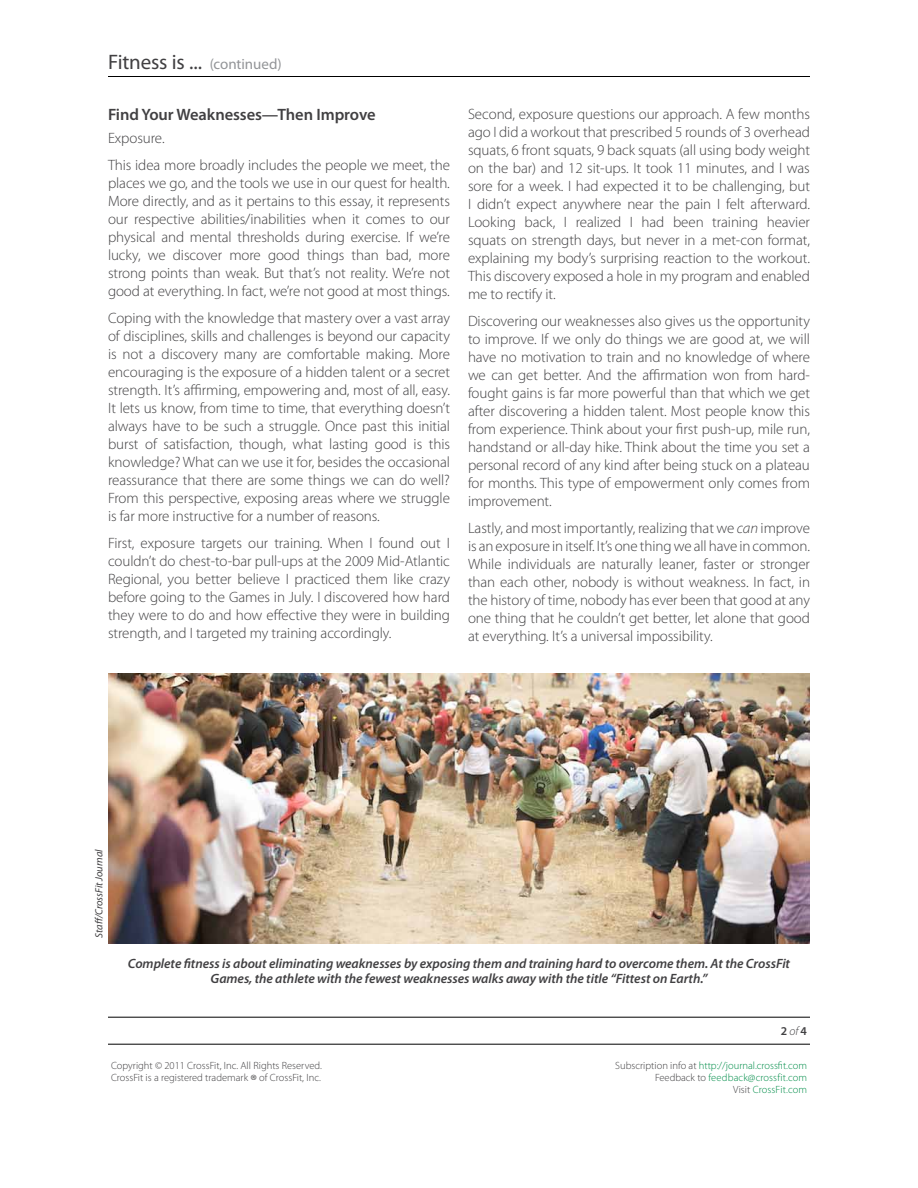
<style>
.page{position:relative;width:918px;height:1188px;background:#fff}
.page>*{position:absolute;margin:0;border:0;box-sizing:border-box;transform-origin:0 0}
.t1{font:21px "Myriad Pro";letter-spacing:-.01em;color:#414042}
.t2{font:600 16.5px "Myriad Pro";letter-spacing:-.005em;color:#414042}
.t3{font:300 15px/18px "Myriad Pro";letter-spacing:-.005em;color:#414042;text-align:justify}
.t4{font:italic 600 13.5px/15px "Myriad Pro";letter-spacing:-.005em;color:#414042;text-align:center}
.t5{font:600 12px "Myriad Pro";color:#414042}
.t6{font:300 10.5px/12px "Myriad Pro";color:#008d49;text-align:right}
.t7{font:300 10.5px/12px "Myriad Pro";color:#414042}
.t8{font:italic 10.5px "Myriad Pro";letter-spacing:-.005em;color:#414042}
.s1{font-size:15px;color:#939598}
.s2{font-style:italic}
.s3{font-weight:300;font-style:italic}
.s4{font-size:16.5px}
.s5{color:#414042}
</style>
<div class="page">
<hr style="left:108px;top:76px;width:702px;height:1px;background:#000">
<hr style="left:108px;top:1017px;width:702px;height:1px;background:#000">
<hr style="left:108px;top:1044px;width:702px;height:1px;background:#000">
<img style="left:108px;top:673px;width:702px;height:270px">
<h1 class="t1" style="left:108px;top:49px;width:175px">Fitness is ... <span class="s1">(continued)</span></h1>
<p class="t2" style="left:108px;top:104px;width:269px">Find Your Weaknesses—Then Improve</p>
<p class="t3" style="left:108px;top:125px;width:344px;line-height:27px">Exposure.<br>This idea more broadly includes the people we meet, the</p>
<p class="t3" style="left:108px;top:174px;width:344px">places we go, and the tools we use in our quest for health.<br>More directly, and as it pertains to this essay, it represents our respective abilities/inabilities when it comes to our physical and mental thresholds during exercise. If we’re lucky, we discover more good things than bad, more strong points than weak. But that’s not reality. We’re not good at everything. In fact, we’re not good at most things.</p>
<p class="t3" style="left:108px;top:309px;width:344px">Coping with the knowledge that mastery over a vast array of disciplines, skills and challenges is beyond our capacity is not a discovery many are comfortable making. More encouraging is the exposure of a hidden talent or a secret strength. It’s affirming, empowering and, most of all, easy.<br>It lets us know, from time to time, that everything doesn’t always have to be such a struggle. Once past this initial burst of satisfaction, though, what lasting good is this knowledge? What can we use it for, besides the occasional reassurance that there are some things we can do well?<br>From this perspective, exposing areas where we struggle is far more instructive for a number of reasons.</p>
<p class="t3" style="left:108px;top:534px;width:344px">First, exposure targets our training. When I found out I couldn’t do chest-to-bar pull-ups at the 2009 Mid-Atlantic Regional, you better believe I practiced them like crazy before going to the Games in July. I discovered how hard they were to do and how effective they were in building strength, and I targeted my training accordingly.</p>
<p class="t3" style="left:468px;top:106px;width:344px">Second, exposure questions our approach. A few months ago I did a workout that prescribed 5 rounds of 3 overhead squats, 6 front squats, 9 back squats (all using body weight on the bar) and 12 sit-ups. It took 11 minutes, and I was sore for a week. I had expected it to be challenging, but I didn’t expect anywhere near the pain I felt afterward.<br>Looking back, I realized I had been training heavier squats on strength days, but never in a met-con format, explaining my body’s surprising reaction to the workout.<br>This discovery exposed a hole in my program and enabled me to rectify it.</p>
<p class="t3" style="left:468px;top:313px;width:344px">Discovering our weaknesses also gives us the opportunity to improve. If we only do things we are good at, we will have no motivation to train and no knowledge of where we can get better. And the affirmation won from hard&shy;fought gains is far more powerful than that which we get after discovering a hidden talent. Most people know this from experience. Think about your first push-up, mile run, handstand or all-day hike. Think about the time you set a personal record of any kind after being stuck on a plateau for months. This type of empowerment only comes from improvement.</p>
<p class="t3" style="left:468px;top:520px;width:344px">Lastly, and most importantly, realizing that we <span class="s2">can</span> improve is an exposure in itself. It’s one thing we all have in common.<br>While individuals are naturally leaner, faster or stronger than each other, nobody is without weakness. In fact, in the history of time, nobody has ever been that good at any one thing that he couldn’t get better, let alone that good at everything. It’s a universal impossibility.</p>
<p class="t8" style="left:92px;top:938px;width:90px;rotate:-90deg">Staff/CrossFit Journal</p>
<p class="t4" style="left:128px;top:956px;width:664px">Complete fitness is about eliminating weaknesses by exposing them and training hard to overcome them. At the CrossFit<br>Games, the athlete with the fewest weaknesses walks away with the title “Fittest on Earth.”</p>
<p class="t5" style="left:781px;top:1023px;width:28px">2 <span class="s3">of</span> 4</p>
<p class="t7" style="left:111px;top:1060px;width:212px">Copyright © 2011 CrossFit, Inc. All Rights Reserved.<br>CrossFit is a registered trademark <span class="s4">®</span> of CrossFit, Inc.</p>
<p class="t6" style="left:615px;top:1060px;width:193px"><span class="s5">Subscription info at</span> http://journal.crossfit.com<br><span class="s5">Feedback to</span> feedback@crossfit.com<br><span class="s5">Visit</span> CrossFit.com</p>
</div>
